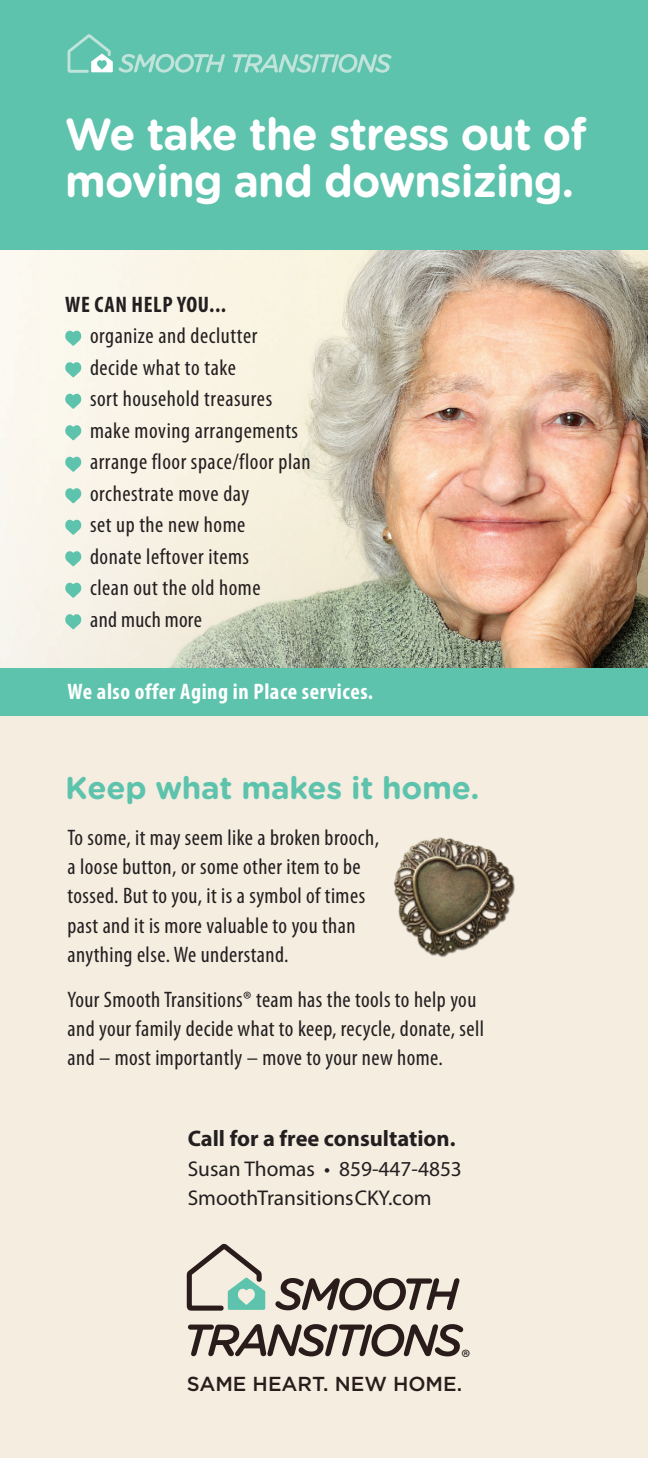
<style>
.page{position:relative;width:648px;height:1458px;background:#fff}
.page>*{position:absolute;margin:0;border:0;box-sizing:border-box;transform-origin:0 0}
.t1{font:700 45px/47.2px "Gotham Rounded";letter-spacing:-.02em;color:#fff;scale:.95 1}
.t2{font:700 31.5px "Gotham Rounded";letter-spacing:-.01em;color:#5dc3ad}
.t3{font:condensed 22.5px/31.5px "Myriad Pro";letter-spacing:.02em;color:#231f20}
.t4{font:700 condensed 22.5px "Myriad Pro";letter-spacing:.025em;color:#fff}
.t5{font:700 22.5px "Myriad Pro";color:#231f20}
.t6{font:700 condensed 22.5px "Myriad Pro";letter-spacing:.025em;color:#231f20}
.t7{font:22.5px "Myriad Pro";color:#231f20}
.t8{font:21.38px/29.2px "Myriad Pro";color:#231f20}
.t9{font:500 20.25px "Gotham";color:#291c1a}
</style>
<div class="page">
<img style="left:0;top:250px;width:648px;height:418px">
<div style="left:0;top:715px;width:648px;height:743px;background:#f4ede0"></div>
<div style="left:0;top:0;width:648px;height:250px;background:#5dc3ad"></div>
<div style="left:0;top:668px;width:648px;height:48px;background:#5dc3ad"></div>
<svg style="left:275px;top:1278px;width:185px;height:32px"></svg>
<svg style="left:188px;top:1324px;width:275px;height:33px"></svg>
<svg style="left:186px;top:1243px;width:79px;height:68px"></svg>
<svg style="left:65px;top:331px;width:16px;height:15px"></svg>
<svg style="left:65px;top:362px;width:16px;height:15px"></svg>
<svg style="left:65px;top:394px;width:16px;height:15px"></svg>
<svg style="left:65px;top:425px;width:16px;height:15px"></svg>
<svg style="left:65px;top:457px;width:16px;height:15px"></svg>
<svg style="left:65px;top:488px;width:16px;height:15px"></svg>
<svg style="left:65px;top:520px;width:16px;height:15px"></svg>
<svg style="left:65px;top:551px;width:16px;height:15px"></svg>
<svg style="left:65px;top:583px;width:16px;height:15px"></svg>
<svg style="left:65px;top:614px;width:16px;height:15px"></svg>
<svg style="left:119px;top:54px;width:106px;height:19px"></svg>
<svg style="left:233px;top:54px;width:158px;height:19px"></svg>
<svg style="left:67px;top:34px;width:46px;height:39px"></svg>
<img style="left:393px;top:837px;width:122px;height:121px">
<h1 class="t1" style="left:65px;top:108px;width:551px">We take the stress out of moving and downsizing.</h1>
<p class="t6" style="left:65px;top:290px;width:162px">WE CAN HELP YOU...</p>
<p class="t3" style="left:90px;top:320px;width:222px">organize and declutter decide what to take<br>sort household treasures make moving arrangements arrange floor space/floor plan orchestrate move day<br>set up the new home<br>donate leftover items<br>clean out the old home<br>and much more</p>
<p class="t4" style="left:68px;top:677px;width:307px">We also offer Aging in Place services.</p>
<h2 class="t2" style="left:65px;top:765px;width:416px">Keep what makes it home.</h2>
<p class="t3" style="left:68px;top:823px;width:313px;line-height:29.2px">To some, it may seem like a broken brooch, a loose button, or some other item to be tossed. But to you, it is a symbol of times past and it is more valuable to you than anything else. We understand.</p>
<p class="t3" style="left:68px;top:985px;width:418px;line-height:29.2px">Your Smooth Transitions® team has the tools to help you and your family decide what to keep, recycle, donate, sell and – most importantly – move to your new home.</p>
<p class="t5" style="left:188px;top:1124px;width:269px">Call for a free consultation.</p>
<p class="t8" style="left:188px;top:1154px;width:276px">Susan Thomas • 859-447-4853<br>SmoothTransitionsCKY.com</p>
<p class="t7" style="left:461px;top:1345px;width:11px">®</p>
<p class="t9" style="left:187px;top:1372px;width:277px">SAME HEART. NEW HOME.</p>
</div>
